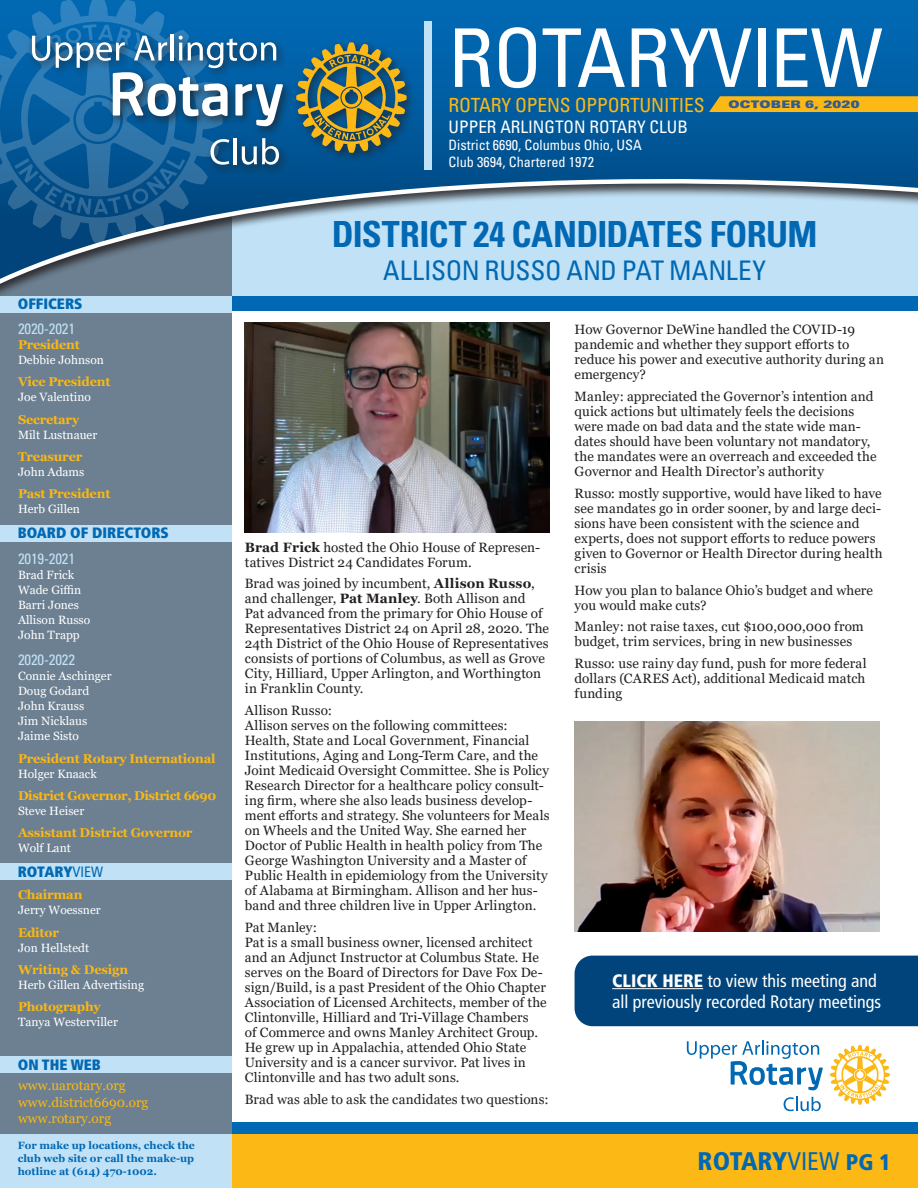
<style>
.page{position:relative;width:918px;height:1188px;background:#fff}
.page>*{position:absolute;margin:0;border:0;box-sizing:border-box;transform-origin:0 0}
.t1{font:condensed 81px "Univers";letter-spacing:-.01em;color:#fff}
.t2{font:700 condensed 36px "Univers LT Std";letter-spacing:-.015em;color:#0168b3}
.t3{font:condensed 27px "Univers LT Std";letter-spacing:-.01em;color:#0168b3}
.t4{font:900 condensed 25.5px "Frutiger";letter-spacing:-.02em;color:#0168b3}
.t5{font:condensed 19.5px "Univers";letter-spacing:-.01em;color:#fcb814}
.t6{font:condensed 18px/21.6px "Frutiger";color:#fff}
.t7{font:condensed 17.25px "Univers";color:#fff}
.t8{font:900 condensed 15px "Frutiger";color:#0168b3}
.t9{font:condensed 15px "Univers";letter-spacing:-.01em;color:#c1e2f6}
.t10{font:condensed 14.25px "Univers";color:#fff}
.t11{font:13.5px/15px "Georgia";letter-spacing:.01em;color:#231f20}
.t12{font:13.5px "Georgia";color:#fcb814}
.t13{font:700 12.75px "Georgia";letter-spacing:-.015em;color:#fcb814}
.t14{font:12px "Georgia";color:#fff}
.t15{font:700 10.5px "Georgia";color:#0168b3}
.t16{font:900 expanded 10.5px "Univers LT";letter-spacing:.03em;color:#325b8f}
.s1{font-weight:400}
.s2{font-weight:700}
.s3{font-weight:900}
.s4{font-size:22.5px}
</style>
<div class="page">
<div style="left:231px;top:296px;width:687px;height:15px;background:#0168b3"></div>
<div style="left:231px;top:1122px;width:687px;height:39px;background:#0168b3"></div>
<div style="left:0;top:1134px;width:918px;height:54px;background:#fcb814"></div>
<div style="left:0;top:0;width:231px;height:1188px;background:#6c8091"></div>
<div style="left:0;top:1134px;width:231px;height:54px;background:#c1e2f6"></div>
<div style="left:0;top:0;width:918px;height:304px;background:#231f20;opacity:.85"></div>
<svg style="left:0;top:0;width:918px;height:294px;background:#5290bd"></svg>
<svg style="left:0;top:0;width:223px;height:243px;background:#1b639a"></svg>
<div style="left:27px;top:30px;width:391px;height:146px;background:#231f20;opacity:.75"></div>
<svg style="left:296px;top:42px;width:111px;height:111px;background:#677758"></svg>
<svg style="left:32px;top:36px;width:18px;height:25px"></svg>
<hr style="left:170px;top:34px;width:4px;height:26px;background:#fff">
<svg style="left:56px;top:36px;width:227px;height:90px;background:#4a85b1"></svg>
<svg style="left:210px;top:139px;width:19px;height:26px"></svg>
<hr style="left:233px;top:138px;width:3px;height:26px;background:#fff">
<svg style="left:242px;top:138px;width:37px;height:27px"></svg>
<div style="left:424px;top:21px;width:8px;height:149px;background:#c1e2f6"></div>
<svg style="left:709px;top:96px;width:209px;height:16px;background:#f1b419"></svg>
<div style="left:0;top:296px;width:231px;height:16px;background:#c1e2f6"></div>
<div style="left:0;top:525px;width:231px;height:16px;background:#c1e2f6"></div>
<div style="left:0;top:864px;width:231px;height:16px;background:#c1e2f6"></div>
<div style="left:0;top:1057px;width:231px;height:16px;background:#c1e2f6"></div>
<svg style="left:830px;top:1045px;width:60px;height:60px"></svg>
<svg style="left:687px;top:1041px;width:136px;height:49px"></svg>
<svg style="left:784px;top:1097px;width:37px;height:14px"></svg>
<div style="left:575px;top:956px;width:343px;height:70px;background:#00447b"></div>
<hr style="left:612px;top:988px;width:91px;height:1px;background:#fff">
<img style="left:245px;top:322px;width:305px;height:210px">
<img style="left:575px;top:722px;width:304px;height:210px">
<p class="t8" style="left:18px;top:295px;width:66px">OFFICERS</p>
<p class="t9" style="left:18px;top:319px;width:59px">2020-2021</p>
<p class="t13" style="left:18px;top:335px;width:63px">President</p>
<p class="t14" style="left:18px;top:353px;width:87px">Debbie Johnson</p>
<p class="t13" style="left:18px;top:372px;width:94px">Vice President</p>
<p class="t14" style="left:18px;top:390px;width:74px">Joe Valentino</p>
<p class="t13" style="left:18px;top:410px;width:63px">Secretary</p>
<p class="t14" style="left:18px;top:427px;width:81px">Milt Lustnauer</p>
<p class="t13" style="left:18px;top:447px;width:66px">Treasurer</p>
<p class="t14" style="left:18px;top:465px;width:68px">John Adams</p>
<p class="t13" style="left:18px;top:484px;width:94px">Past President</p>
<p class="t14" style="left:18px;top:502px;width:64px">Herb Gillen</p>
<p class="t8" style="left:18px;top:524px;width:153px">BOARD OF DIRECTORS</p>
<p class="t9" style="left:18px;top:549px;width:59px">2019-2021</p>
<p class="t14" style="left:18px;top:567px;width:58px">Brad Frick</p>
<p class="t14" style="left:18px;top:582px;width:65px">Wade Giffin</p>
<p class="t14" style="left:18px;top:597px;width:62px">Barri Jones</p>
<p class="t14" style="left:18px;top:612px;width:74px">Allison Russo</p>
<p class="t14" style="left:18px;top:627px;width:63px">John Trapp</p>
<p class="t9" style="left:18px;top:651px;width:59px">2020-2022</p>
<p class="t14" style="left:18px;top:669px;width:95px">Connie Aschinger</p>
<p class="t14" style="left:18px;top:684px;width:73px">Doug Godard</p>
<p class="t14" style="left:18px;top:699px;width:68px">John Krauss</p>
<p class="t14" style="left:18px;top:714px;width:71px">Jim Nicklaus</p>
<p class="t14" style="left:18px;top:729px;width:63px">Jaime Sisto</p>
<p class="t13" style="left:18px;top:749px;width:199px">President Rotary International</p>
<p class="t14" style="left:18px;top:766px;width:80px">Holger Knaack</p>
<p class="t13" style="left:18px;top:786px;width:200px">District Governor, District 6690</p>
<p class="t14" style="left:18px;top:804px;width:68px">Steve Heiser</p>
<p class="t13" style="left:18px;top:823px;width:176px">Assistant District Governor</p>
<p class="t14" style="left:18px;top:841px;width:54px">Wolf Lant</p>
<p class="t8" style="left:18px;top:862px;width:87px">ROTARY<span class="s1">VIEW</span></p>
<p class="t13" style="left:18px;top:885px;width:66px">Chairman</p>
<p class="t14" style="left:18px;top:903px;width:84px">Jerry Woessner</p>
<p class="t13" style="left:18px;top:923px;width:42px">Editor</p>
<p class="t14" style="left:18px;top:940px;width:73px">Jon Hellstedt</p>
<p class="t13" style="left:18px;top:960px;width:112px">Writing &amp; Design</p>
<p class="t14" style="left:18px;top:978px;width:128px">Herb Gillen Advertising</p>
<p class="t13" style="left:18px;top:997px;width:84px">Photography</p>
<p class="t14" style="left:18px;top:1015px;width:102px">Tanya Westerviller</p>
<p class="t8" style="left:18px;top:1055px;width:85px">ON THE WEB</p>
<p class="t12" style="left:18px;top:1077px;width:109px">www.uarotary.org</p>
<p class="t12" style="left:18px;top:1094px;width:132px">www.district6690.org</p>
<p class="t12" style="left:18px;top:1110px;width:95px">www.rotary.org</p>
<p class="t15" style="left:18px;top:1138px;width:179px">For make up locations, check the</p>
<p class="t15" style="left:18px;top:1150px;width:178px">club web site or call the make-up</p>
<p class="t15" style="left:18px;top:1163px;width:140px">hotline at (614) 470-1002.</p>
<p class="t1" style="left:449px;top:7px;width:436px">ROTARYVIEW</p>
<p class="t5" style="left:449px;top:93px;width:257px">ROTARY OPENS OPPORTUNITIES</p>
<p class="t7" style="left:449px;top:116px;width:241px">UPPER ARLINGTON ROTARY CLUB</p>
<p class="t10" style="left:449px;top:136px;width:195px">District 6690, Columbus Ohio, USA</p>
<p class="t10" style="left:449px;top:153px;width:147px">Club 3694, Chartered 1972</p>
<p class="t16" style="left:728px;top:98px;width:133px">OCTOBER 6, 2020</p>
<p class="t2" style="left:332px;top:213px;width:487px">DISTRICT 24 CANDIDATES FORUM</p>
<p class="t3" style="left:383px;top:254px;width:384px">ALLISON RUSSO AND PAT MANLEY</p>
<p class="t11" style="left:245px;top:540px;width:297px"><span class="s2">Brad Frick</span> hosted the Ohio House of Represen&shy;tatives District 24 Candidates Forum.</p>
<p class="t11" style="left:245px;top:576px;width:306px">Brad was joined by incumbent, <span class="s2">Allison Russo</span>, and challenger, <span class="s2">Pat Manley</span>. Both Allison and<br>Pat advanced from the primary for Ohio House of Representatives District 24 on April 28, 2020. The 24th District of the Ohio House of Representatives consists of portions of Columbus, as well as Grove City, Hilliard, Upper Arlington, and Worthington in Franklin County.</p>
<p class="t11" style="left:245px;top:703px;width:306px">Allison Russo:<br>Allison serves on the following committees:<br>Health, State and Local Government, Financial Institutions, Aging and Long-Term Care, and the Joint Medicaid Oversight Committee. She is Policy Research Director for a healthcare policy consult&shy;ing firm, where she also leads business develop&shy;ment efforts and strategy. She volunteers for Meals on Wheels and the United Way. She earned her Doctor of Public Health in health policy from The George Washington University and a Master of Public Health in epidemiology from the University of Alabama at Birmingham. Allison and her hus&shy;band and three children live in Upper Arlington.</p>
<p class="t11" style="left:245px;top:920px;width:303px">Pat Manley:<br>Pat is a small business owner, licensed architect and an Adjunct Instructor at Columbus State. He serves on the Board of Directors for Dave Fox De&shy;sign/Build, is a past President of the Ohio Chapter Association of Licensed Architects, member of the Clintonville, Hilliard and Tri-Village Chambers<br>of Commerce and owns Manley Architect Group.<br>He grew up in Appalachia, attended Ohio State University and is a cancer survivor. Pat lives in Clintonville and has two adult sons.</p>
<p class="t11" style="left:245px;top:1092px;width:305px">Brad was able to ask the candidates two questions:</p>
<p class="t11" style="left:575px;top:323px;width:311px">How Governor DeWine handled the COVID-19 pandemic and whether they support efforts to reduce his power and executive authority during an emergency?</p>
<p class="t11" style="left:575px;top:389px;width:303px">Manley: appreciated the Governor’s intention and quick actions but ultimately feels the decisions were made on bad data and the state wide man&shy;dates should have been voluntary not mandatory, the mandates were an overreach and exceeded the Governor and Health Director’s authority</p>
<p class="t11" style="left:575px;top:486px;width:310px">Russo: mostly supportive, would have liked to have see mandates go in order sooner, by and large deci&shy;sions have been consistent with the science and experts, does not support efforts to reduce powers given to Governor or Health Director during health crisis</p>
<p class="t11" style="left:575px;top:583px;width:300px">How you plan to balance Ohio’s budget and where you would make cuts?</p>
<p class="t11" style="left:575px;top:620px;width:291px">Manley: not raise taxes, cut $100,000,000 from budget, trim services, bring in new businesses</p>
<p class="t11" style="left:575px;top:656px;width:294px;text-align:justify">Russo: use rainy day fund, push for more federal dollars (CARES Act), additional Medicaid match funding</p>
<p class="t6" style="left:612px;top:970px;width:270px"><span class="s3">CLICK HERE</span> to view this meeting and all previously recorded Rotary meetings</p>
<p class="t4" style="left:698px;top:1146px;width:195px">ROTARY<span class="s1">VIEW</span> <span class="s4">PG 1</span></p>
</div>
